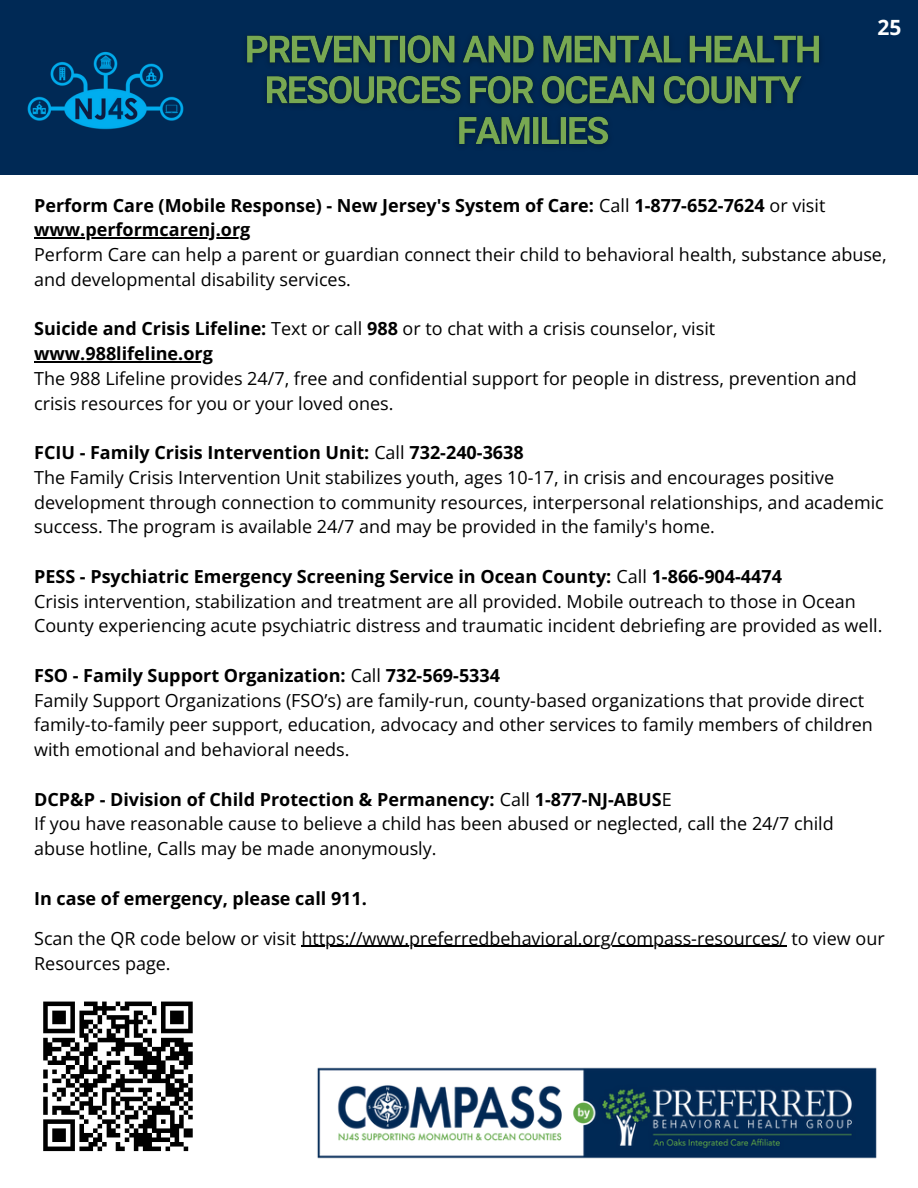
<style>
.page{position:relative;width:918px;height:1188px;background:#fff}
.page>*{position:absolute;margin:0;border:0;box-sizing:border-box;transform-origin:0 0}
.t1{font:700 21px "Open Sans";color:#fdfefe}
.t2{font:18px/24.8px "Open Sans";color:#000}
.t3{font:700 18px "Open Sans";color:#000}
.s1{font-weight:400}
.s2{font-weight:700}
</style>
<div class="page">
<div style="left:0;top:0;width:918px;height:175px;background:#002955"></div>
<img style="left:27px;top:52px;width:157px;height:78px">
<hr style="left:34px;top:237px;width:217px;height:2px;background:#000">
<hr style="left:34px;top:361px;width:179px;height:1px;background:#000">
<svg style="left:43px;top:1001px;width:150px;height:151px"></svg>
<img style="left:317px;top:1067px;width:560px;height:92px">
<img style="left:246px;top:35px;width:574px;height:111px">
<hr style="left:301px;top:946px;width:486px;height:1px;background:#000">
<p class="t1" style="left:878px;top:12px;width:25px">25</p>
<p class="t3" style="left:34px;top:192px;width:793px">Perform Care (Mobile Response) - New Jersey's System of Care: <span class="s1">Call</span> 1-877-652-7624 <span class="s1">or visit</span></p>
<p class="t2" style="left:34px;top:217px;width:854px"><span class="s2">www.performcarenj.org<br></span>Perform Care can help a parent or guardian connect their child to behavioral health, substance abuse, and developmental disability services.</p>
<p class="t2" style="left:34px;top:316px;width:683px"><span class="s2">Suicide and Crisis Lifeline:</span> Text or call <span class="s2">988</span> or to chat with a crisis counselor, visit</p>
<p class="t2" style="left:34px;top:341px;width:824px"><span class="s2">www.988lifeline.org<br></span>The 988 Lifeline provides 24/7, free and confidential support for people in distress, prevention and crisis resources for you or your loved ones.</p>
<p class="t3" style="left:34px;top:440px;width:491px">FCIU - Family Crisis Intervention Unit: <span class="s1">Call</span> 732-240-3638</p>
<p class="t2" style="left:34px;top:464px;width:851px">The Family Crisis Intervention Unit stabilizes youth, ages 10-17, in crisis and encourages positive development through connection to community resources, interpersonal relationships, and academic</p>
<p class="t2" style="left:34px;top:514px;width:682px">success. The program is available 24/7 and may be provided in the family's home.</p>
<p class="t3" style="left:34px;top:564px;width:749px">PESS - Psychiatric Emergency Screening Service in Ocean County: <span class="s1">Call</span> 1-866-904-4474</p>
<p class="t2" style="left:34px;top:588px;width:850px">Crisis intervention, stabilization and treatment are all provided. Mobile outreach to those in Ocean<br>County experiencing acute psychiatric distress and traumatic incident debriefing are provided as well.</p>
<p class="t3" style="left:34px;top:663px;width:467px">FSO - Family Support Organization: <span class="s1">Call</span> 732-569-5334</p>
<p class="t2" style="left:34px;top:687px;width:840px">Family Support Organizations (FSO’s) are family-run, county-based organizations that provide direct family-to-family peer support, education, advocacy and other services to family members of children with emotional and behavioral needs.</p>
<p class="t3" style="left:34px;top:786px;width:639px">DCP&amp;P - Division of Child Protection &amp; Permanency: <span class="s1">Call</span> 1-877-NJ-ABUS<span class="s1">E</span></p>
<p class="t2" style="left:34px;top:811px;width:801px">If you have reasonable cause to believe a child has been abused or neglected, call the 24/7 child abuse hotline, Calls may be made anonymously.</p>
<p class="t3" style="left:34px;top:885px;width:334px">In case of emergency, please call 911.</p>
<h2 class="t2" style="left:34px;top:925px;width:852px">Scan the QR code below or visit https://www.preferredbehavioral.org/compass-resources/ to view our</h2>
<p class="t2" style="left:34px;top:950px;width:138px">Resources page.</p>
</div>
